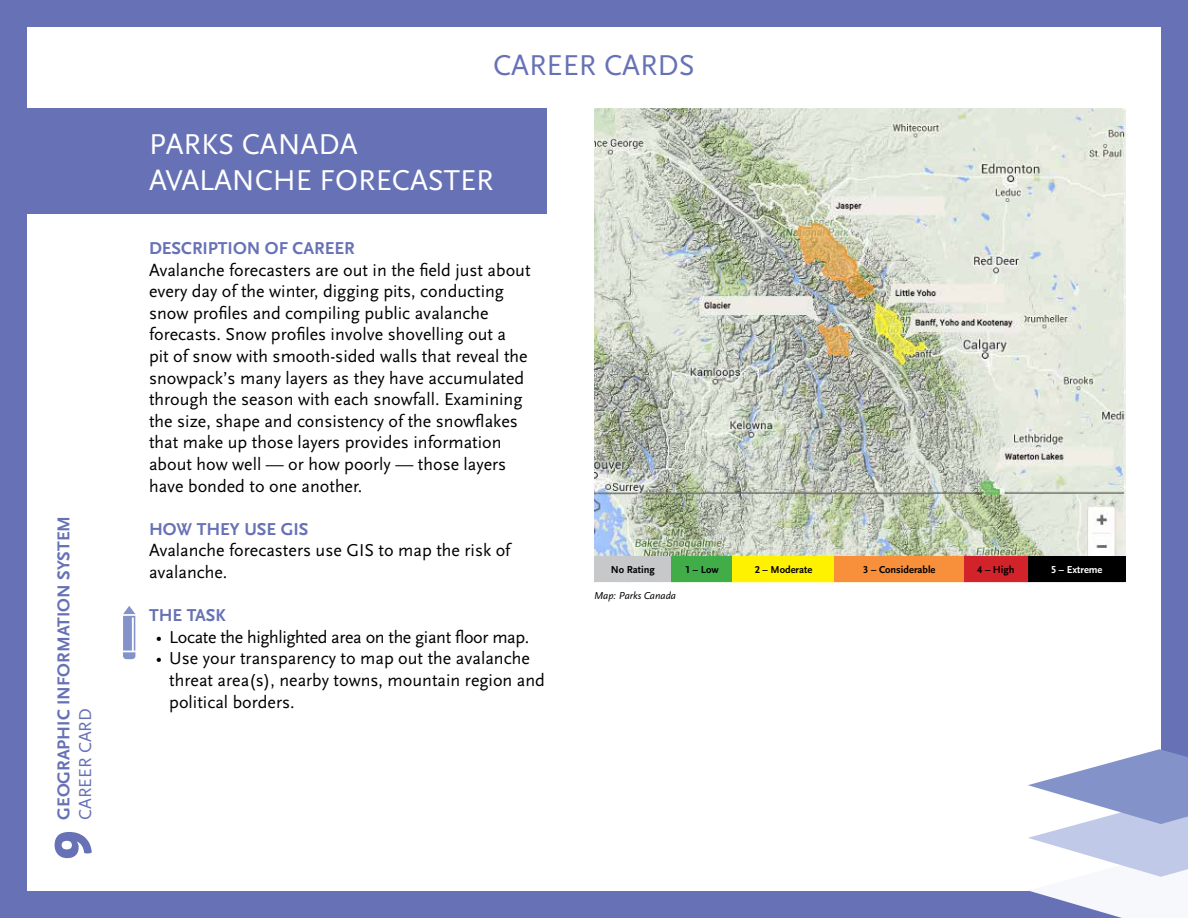
<style>
.page{position:relative;width:1188px;height:918px;background:#fff}
.page>*{position:absolute;margin:0;border:0;box-sizing:border-box;transform-origin:0 0}
.t1{font:50.4px "Aller Display";color:#6772b6}
.t2{font:30px/36px "Scala Sans LF";color:#fff}
.t3{font:30px "Scala Sans LF";color:#6772b6}
.t4{font:18px/21.6px "Scala Sans LF";color:#000}
.t5{font:18px "Scala Sans Bold LF";color:#6772b6}
.t6{font:18px "Scala Sans LF";letter-spacing:-.02em;color:#000}
.t7{font:18px "Scala Sans LF";color:#6772b6}
.t8{font:10.5px "Scala Sans Bold LF";color:#000}
.t9{font:italic 10.5px "Scala Sans LF";color:#000}
.t10{font:10.5px "Scala Sans Bold LF";color:#fff}
</style>
<div class="page">
<div style="left:0;top:0;width:27px;height:918px;background:#6772b6"></div>
<div style="left:1161px;top:0;width:27px;height:918px;background:#6772b6"></div>
<div style="left:0;top:0;width:1188px;height:27px;background:#6772b6"></div>
<div style="left:0;top:891px;width:1188px;height:27px;background:#6772b6"></div>
<div style="left:0;top:108px;width:547px;height:105px;background:#6772b6"></div>
<svg style="left:1028px;top:749px;width:160px;height:169px"></svg>
<svg style="left:123px;top:606px;width:13px;height:53px"></svg>
<img style="left:594px;top:108px;width:532px;height:448px">
<div style="left:594px;top:556px;width:78px;height:26px;background:#c7c8ca"></div>
<div style="left:672px;top:556px;width:60px;height:26px;background:#41ad49"></div>
<div style="left:732px;top:556px;width:103px;height:26px;background:#fff200"></div>
<div style="left:835px;top:556px;width:129px;height:26px;background:#f78f3b"></div>
<div style="left:964px;top:556px;width:64px;height:26px;background:#d2232a"></div>
<div style="left:1028px;top:556px;width:98px;height:26px;background:#000"></div>
<p class="t5" style="left:54px;top:820px;width:306px;rotate:-90deg">GEOGRAPHIC INFORMATION SYSTEM</p>
<p class="t7" style="left:75px;top:820px;width:113px;rotate:-90deg">CAREER CARD</p>
<h1 class="t1" style="left:38px;top:860px;width:32px;rotate:-90deg">9</h1>
<h2 class="t3" style="left:493px;top:49px;width:203px">CAREER CARDS</h2>
<h2 class="t2" style="left:149px;top:127px;width:346px">PARKS CANADA<br>AVALANCHE FORECASTER</h2>
<p class="t5" style="left:149px;top:239px;width:207px">DESCRIPTION OF CAREER</p>
<p class="t4" style="left:149px;top:259px;width:383px">Avalanche forecasters are out in the field just about every day of the winter, digging pits, conducting snow profiles and compiling public avalanche forecasts. Snow profiles involve shovelling out a<br>pit of snow with smooth-sided walls that reveal the snowpack’s many layers as they have accumulated through the season with each snowfall. Examining the size, shape and consistency of the snowflakes that make up those layers provides information about how well — or how poorly — those layers have bonded to one another.</p>
<p class="t5" style="left:149px;top:519px;width:161px">HOW THEY USE GIS</p>
<p class="t4" style="left:149px;top:540px;width:363px">Avalanche forecasters use GIS to map the risk of avalanche.</p>
<p class="t5" style="left:149px;top:606px;width:78px">THE TASK</p>
<p class="t6" style="left:156px;top:627px;width:375px">• Locate the highlighted area on the giant floor map.</p>
<p class="t4" style="left:169px;top:648px;width:377px;text-indent:-14px">• Use your transparency to map out the avalanche threat area(s), nearby towns, mountain region and political borders.</p>
<p class="t8" style="left:611px;top:564px;width:46px">No Rating</p>
<p class="t8" style="left:685px;top:564px;width:35px">1 – Low</p>
<p class="t8" style="left:755px;top:564px;width:59px">2 – Moderate</p>
<p class="t8" style="left:863px;top:564px;width:74px">3 – Considerable</p>
<p class="t8" style="left:977px;top:564px;width:39px">4 – High</p>
<p class="t10" style="left:1051px;top:564px;width:53px">5 – Extreme</p>
<p class="t9" style="left:594px;top:590px;width:84px">Map: Parks Canada</p>
</div>
